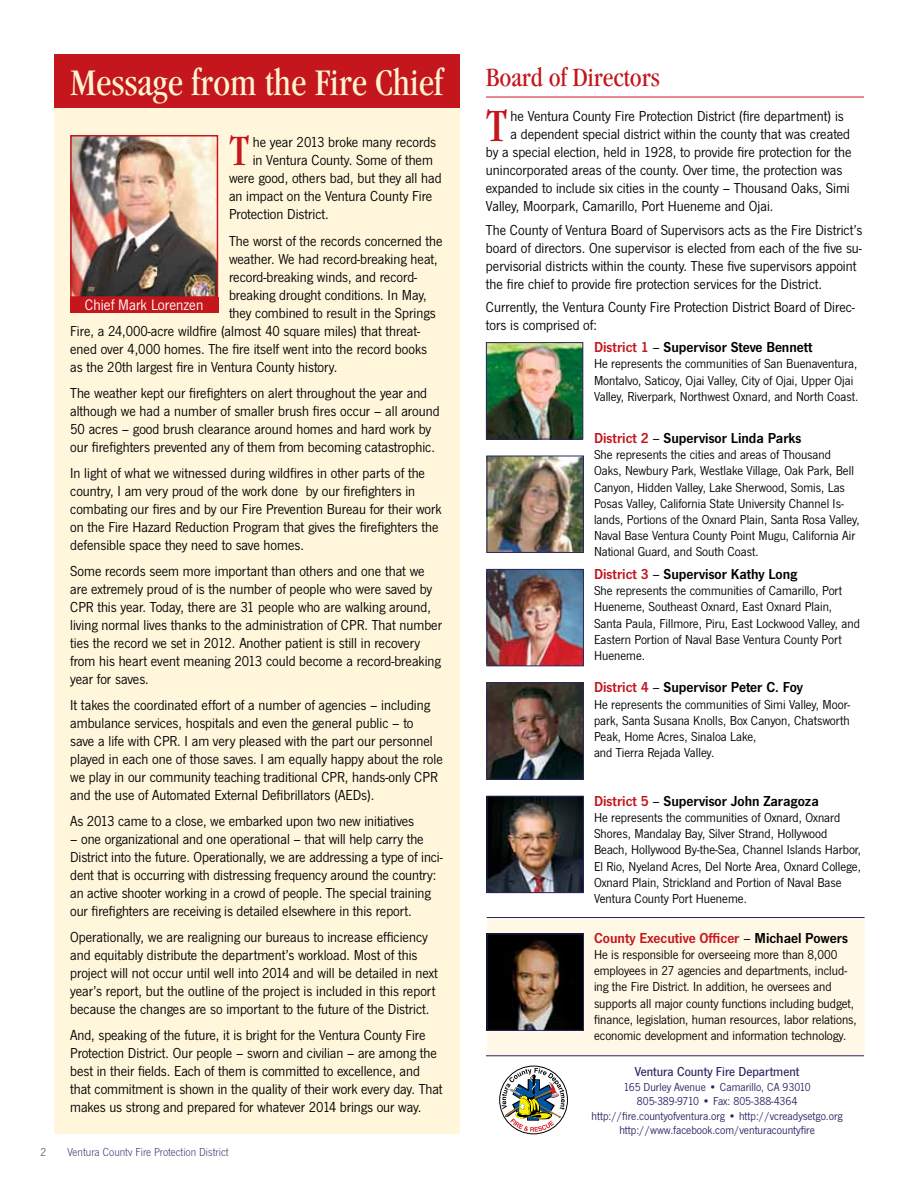
<style>
.page{position:relative;width:918px;height:1188px;background:#fff}
.page>*{position:absolute;margin:0;border:0;box-sizing:border-box;transform-origin:0 0}
.t1{font:condensed 48px "Garamond";color:#c4161c}
.t2{font:condensed 45px "Garamond";color:#c4161c}
.t3{font:condensed 39px "Garamond";color:#fff3d1}
.t4{font:15.75px "News Got T";color:#fff}
.t5{font:15px/18px "News Got T";color:#000}
.t6{font:600 15px "News Got T";color:#000}
.t7{font:600 15px "News Got T";color:#c4161c}
.t8{font:13.5px/16.2px "News Got T";color:#000}
.t9{font:500 13.5px "News Got T";color:#292663}
.t10{font:12px/14.4px "News Got T";color:#292663;text-align:center}
.t11{font:12px "News Got T Ligh";color:#292663}
.s1{color:#c4161c}
.s2{font-weight:400}
.s3{font-weight:400;color:#000}
.s4{color:#000}
</style>
<div class="page">
<div style="left:487px;top:918px;width:378px;height:138px;background:#fff8e6"></div>
<div style="left:499px;top:1066px;width:69px;height:68px;border:1px solid #000;border-radius:50%"></div>
<svg style="left:502px;top:1068px;width:63px;height:64px"></svg>
<div style="left:54px;top:106px;width:405px;height:1028px;background:#fff6db"></div>
<div style="left:54px;top:54px;width:405px;height:54px;background:#c4161c"></div>
<img style="left:488px;top:344px;width:93px;height:93px">
<div style="left:486px;top:342px;width:97px;height:97px;border:1px solid #292663"></div>
<img style="left:489px;top:798px;width:93px;height:93px">
<div style="left:487px;top:796px;width:97px;height:97px;border:1px solid #292663"></div>
<img style="left:489px;top:571px;width:93px;height:93px">
<div style="left:487px;top:569px;width:97px;height:97px;border:1px solid #292663"></div>
<img style="left:489px;top:458px;width:93px;height:93px">
<div style="left:487px;top:456px;width:97px;height:97px;border:1px solid #292663"></div>
<img style="left:489px;top:684px;width:93px;height:94px">
<div style="left:487px;top:682px;width:97px;height:98px;border:1px solid #292663"></div>
<hr style="left:486px;top:1055px;width:378px;height:1px;background:#292663">
<hr style="left:486px;top:97px;width:378px;height:1px;background:#c4161c">
<img style="left:73px;top:138px;width:142px;height:157px">
<div style="left:70px;top:135px;width:148px;height:163px;border:2px solid #c4161c"></div>
<div style="left:70px;top:297px;width:148px;height:16px;background:#c4161c"></div>
<img style="left:489px;top:936px;width:93px;height:93px">
<div style="left:487px;top:934px;width:97px;height:97px;border:1px solid #292663"></div>
<hr style="left:487px;top:917px;width:378px;height:1px;background:#292663">
<h3 class="t3" style="left:70px;top:68px;width:591px">Message from the Fire Chief <sup>Board</sup> <sup>of</sup> <sup>Directors</sup></h3>
<h2 class="t2" style="left:230px;top:133px;width:21px">T</h2>
<h1 class="t1" style="left:486px;top:107px;width:23px">T</h1>
<p class="t5" style="left:511px;top:108px;width:335px">he Ventura County Fire Protection District (fire department) is</p>
<p class="t5" style="left:511px;top:126px;width:341px">a dependent special district within the county that was created</p>
<p class="t5" style="left:486px;top:144px;width:367px">by a special election, held in 1928, to provide fire protection for the</p>
<p class="t5" style="left:486px;top:162px;width:358px">unincorporated areas of the county. Over time, the protection was</p>
<p class="t5" style="left:486px;top:180px;width:365px">expanded to include six cities in the county – Thousand Oaks, Simi</p>
<p class="t5" style="left:486px;top:198px;width:289px">Valley, Moorpark, Camarillo, Port Hueneme and Ojai.</p>
<p class="t5" style="left:486px;top:221px;width:378px">The County of Ventura Board of Supervisors acts as the Fire District’s board of directors. One supervisor is elected from each of the five su&shy;pervisorial districts within the county. These five supervisors appoint the fire chief to provide fire protection services for the District.</p>
<p class="t5" style="left:486px;top:298px;width:370px">Currently, the Ventura County Fire Protection District Board of Direc&shy;tors is comprised of:</p>
<p class="t5" style="left:253px;top:134px;width:185px">he year 2013 broke many records</p>
<p class="t5" style="left:253px;top:152px;width:182px">in Ventura County. Some of them</p>
<p class="t5" style="left:229px;top:170px;width:214px">were good, others bad, but they all had</p>
<p class="t5" style="left:229px;top:188px;width:205px">an impact on the Ventura County Fire</p>
<p class="t5" style="left:229px;top:206px;width:101px">Protection District.</p>
<p class="t5" style="left:229px;top:232px;width:215px">The worst of the records concerned the</p>
<p class="t5" style="left:229px;top:250px;width:210px">weather. We had record-breaking heat,</p>
<p class="t5" style="left:229px;top:268px;width:190px">record-breaking winds, and record-</p>
<p class="t5" style="left:229px;top:286px;width:199px">breaking drought conditions. In May,</p>
<p class="t5" style="left:229px;top:304px;width:208px">they combined to result in the Springs</p>
<p class="t5" style="left:70px;top:322px;width:351px">Fire, a 24,000-acre wildfire (almost 40 square miles) that threat-</p>
<p class="t5" style="left:70px;top:340px;width:358px">ened over 4,000 homes. The fire itself went into the record books</p>
<p class="t5" style="left:70px;top:358px;width:269px">as the 20th largest fire in Ventura County history.</p>
<p class="t5" style="left:70px;top:384px;width:371px">The weather kept our firefighters on alert throughout the year and although we had a number of smaller brush fires occur – all around 50 acres – good brush clearance around homes and hard work by our firefighters prevented any of them from becoming catastrophic.</p>
<p class="t5" style="left:70px;top:464px;width:373px">In light of what we witnessed during wildfires in other parts of the country, I am very proud of the work done by our firefighters in combating our fires and by our Fire Prevention Bureau for their work on the Fire Hazard Reduction Program that gives the firefighters the defensible space they need to save homes.</p>
<p class="t5" style="left:70px;top:562px;width:373px">Some records seem more important than others and one that we are extremely proud of is the number of people who were saved by CPR this year. Today, there are 31 people who are walking around, living normal lives thanks to the administration of CPR. That number ties the record we set in 2012. Another patient is still in recovery from his heart event meaning 2013 could become a record-breaking year for saves.</p>
<p class="t5" style="left:70px;top:697px;width:374px">It takes the coordinated effort of a number of agencies – including ambulance services, hospitals and even the general public – to<br>save a life with CPR. I am very pleased with the part our personnel played in each one of those saves. I am equally happy about the role we play in our community teaching traditional CPR, hands-only CPR and the use of Automated External Defibrillators (AEDs).</p>
<p class="t5" style="left:70px;top:813px;width:345px">As 2013 came to a close, we embarked upon two new initiatives</p>
<p class="t5" style="left:70px;top:831px;width:374px">– one organizational and one operational – that will help carry the District into the future. Operationally, we are addressing a type of inci&shy;dent that is occurring with distressing frequency around the country: an active shooter working in a crowd of people. The special training our firefighters are receiving is detailed elsewhere in this report.</p>
<p class="t5" style="left:70px;top:929px;width:369px">Operationally, we are realigning our bureaus to increase efficiency and equitably distribute the department’s workload. Most of this project will not occur until well into 2014 and will be detailed in next year’s report, but the outline of the project is included in this report because the changes are so important to the future of the District.</p>
<p class="t5" style="left:70px;top:1027px;width:374px">And, speaking of the future, it is bright for the Ventura County Fire Protection District. Our people – sworn and civilian – are among the best in their fields. Each of them is committed to excellence, and that commitment is shown in the quality of their work every day. That makes us strong and prepared for whatever 2014 brings our way.</p>
<p class="t4" style="left:85px;top:298px;width:120px">Chief Mark Lorenzen</p>
<p class="t6" style="left:594px;top:342px;width:220px"><span class="s1">District 1</span> <span class="s2">–</span> Supervisor Steve Bennett</p>
<p class="t8" style="left:594px;top:356px;width:266px">He represents the communities of San Buenaventura,<br>Montalvo, Saticoy, Ojai Valley, City of Ojai, Upper Ojai<br>Valley, Riverpark, Northwest Oxnard, and North Coast.</p>
<p class="t6" style="left:594px;top:433px;width:209px"><span class="s1">District 2</span> <span class="s2">–</span> Supervisor Linda Parks</p>
<p class="t8" style="left:594px;top:447px;width:267px">She represents the cities and areas of Thousand Oaks, Newbury Park, Westlake Village, Oak Park, Bell Canyon, Hidden Valley, Lake Sherwood, Somis, Las Posas Valley, California State University Channel Is&shy;lands, Portions of the Oxnard Plain, Santa Rosa Valley, Naval Base Ventura County Point Mugu, California Air National Guard, and South Coast.</p>
<p class="t6" style="left:594px;top:569px;width:205px"><span class="s1">District 3</span> <span class="s2">–</span> Supervisor Kathy Long</p>
<p class="t8" style="left:594px;top:583px;width:267px">She represents the communities of Camarillo, Port Hueneme, Southeast Oxnard, East Oxnard Plain, Santa Paula, Fillmore, Piru, East Lockwood Valley, and Eastern Portion of Naval Base Ventura County Port Hueneme.</p>
<p class="t6" style="left:594px;top:682px;width:210px"><span class="s1">District 4</span> <span class="s2">–</span> Supervisor Peter C. Foy</p>
<p class="t8" style="left:594px;top:697px;width:258px">He represents the communities of Simi Valley, Moor&shy;park, Santa Susana Knolls, Box Canyon, Chatsworth Peak, Home Acres, Sinaloa Lake,<br>and Tierra Rejada Valley.</p>
<p class="t6" style="left:594px;top:796px;width:226px"><span class="s1">District 5</span> <span class="s2">–</span> Supervisor John Zaragoza</p>
<p class="t8" style="left:594px;top:810px;width:269px">He represents the communities of Oxnard, Oxnard Shores, Mandalay Bay, Silver Strand, Hollywood Beach, Hollywood By-the-Sea, Channel Islands Harbor, El Rio, Nyeland Acres, Del Norte Area, Oxnard College, Oxnard Plain, Strickland and Portion of Naval Base Ventura County Port Hueneme.</p>
<p class="t7" style="left:594px;top:933px;width:256px">County Executive Officer <span class="s3">–</span> <span class="s4">Michael Powers</span></p>
<p class="t8" style="left:594px;top:947px;width:264px">He is responsible for overseeing more than 8,000 employees in 27 agencies and departments, includ&shy;ing the Fire District. In addition, he oversees and supports all major county functions including budget, finance, legislation, human resources, labor relations, economic development and information technology.</p>
<p class="t9" style="left:635px;top:1067px;width:166px">Ventura County Fire Department</p>
<p class="t10" style="left:592px;top:1080px;width:253px">165 Durley Avenue • Camarillo, CA 93010<br>805-389-9710 • Fax: 805-388-4364 http://fire.countyofventura.org • http://vcreadysetgo.org http://www.facebook.com/venturacountyfire</p>
<p class="t11" style="left:40px;top:1147px;width:7px">2</p>
<p class="t11" style="left:68px;top:1147px;width:163px">Ventura County Fire Protection District</p>
</div>
